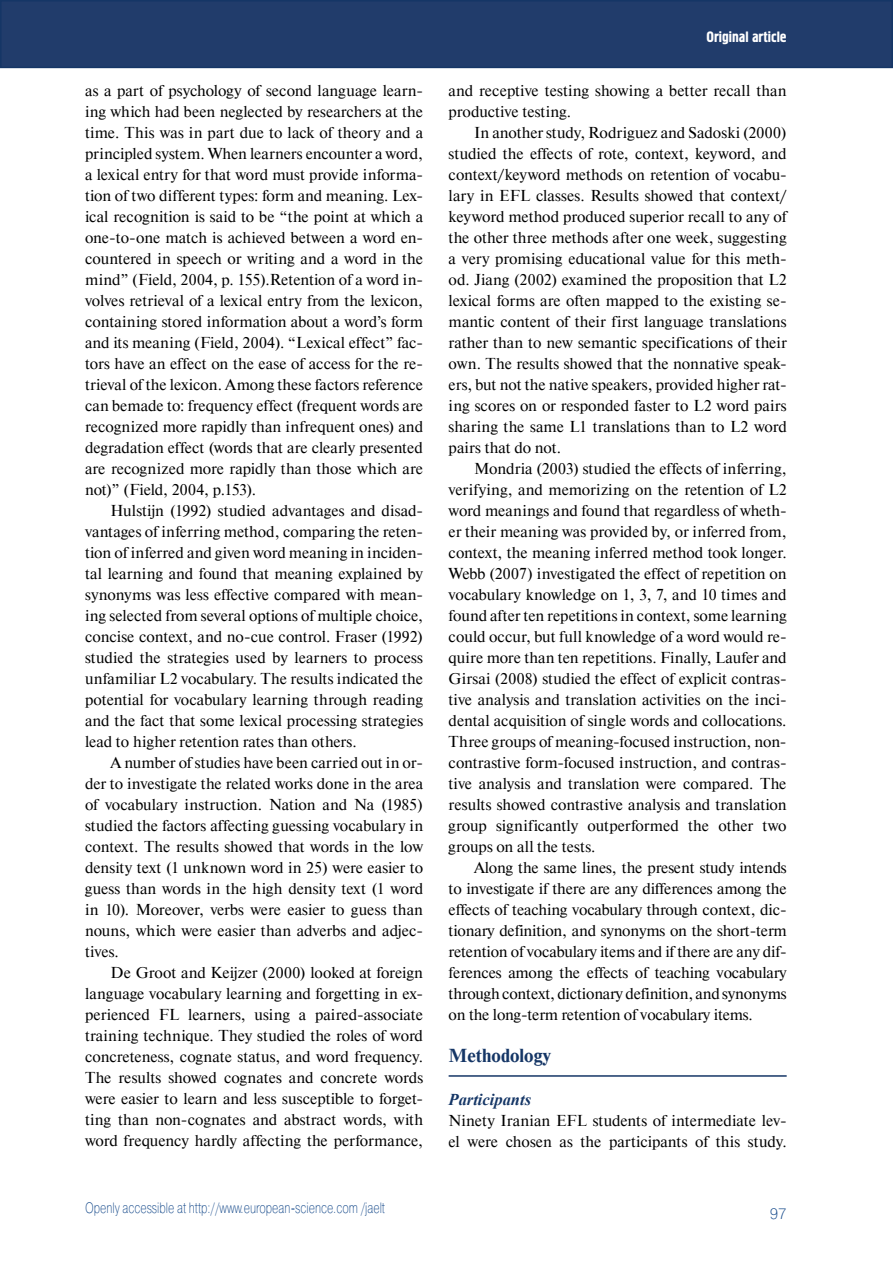
<style>
.page{position:relative;width:893px;height:1263px;background:#fff}
.page>*{position:absolute;margin:0;border:0;box-sizing:border-box;transform-origin:0 0}
.t1{font:700 18.75px "Newton C";color:#153666}
.t2{font:italic 700 16.5px "Times New Roman";color:#153666}
.t3{font:15.75px/21px "Newton C";letter-spacing:.005em;color:#000;text-align:justify}
.t4{font:15px "Pragmatica Light C";color:#124789;scale:.75 1}
.t5{font:15px "Hermes C";color:#fff}
.t6{font:15px "Pragmatica Light C";color:#124789}
</style>
<div class="page">
<div style="left:1px;top:1px;width:891px;height:66px;background:#213c6b"></div>
<div style="left:0;top:0;width:893px;height:68px;border:2px solid #153666"></div>
<hr style="left:449px;top:1075px;width:338px;height:2px;background:#153666">
<p class="t3" style="left:85px;top:80px;width:340px">as a part of psychology of second language learn&shy;ing which had been neglected by researchers at the time. This was in part due to lack of theory and a principled system. When learners encounter a word, a lexical entry for that word must provide informa&shy;tion of two different types: form and meaning. Lex&shy;ical recognition is said to be “the point at which a one-to-one match is achieved between a word en&shy;countered in speech or writing and a word in the mind” (Field, 2004, p. 155).Retention of a word in&shy;volves retrieval of a lexical entry from the lexicon, containing stored information about a word’s form and its meaning (Field, 2004). “Lexical effect” fac&shy;tors have an effect on the ease of access for the re&shy;trieval of the lexicon. Among these factors reference can bemade to: frequency effect (frequent words are recognized more rapidly than infrequent ones) and degradation effect (words that are clearly presented are recognized more rapidly than those which are not)” (Field, 2004, p.153).</p>
<p class="t3" style="left:85px;top:500px;width:340px;text-indent:25px">Hulstijn (1992) studied advantages and disad&shy;vantages of inferring method, comparing the reten&shy;tion of inferred and given word meaning in inciden&shy;tal learning and found that meaning explained by synonyms was less effective compared with mean&shy;ing selected from several options of multiple choice, concise context, and no-cue control. Fraser (1992) studied the strategies used by learners to process unfamiliar L2 vocabulary. The results indicated the potential for vocabulary learning through reading and the fact that some lexical processing strategies lead to higher retention rates than others.</p>
<p class="t3" style="left:85px;top:752px;width:340px;text-indent:25px">A number of studies have been carried out in or&shy;der to investigate the related works done in the area of vocabulary instruction. Nation and Na (1985) studied the factors affecting guessing vocabulary in context. The results showed that words in the low density text (1 unknown word in 25) were easier to guess than words in the high density text (1 word in 10). Moreover, verbs were easier to guess than nouns, which were easier than adverbs and adjec&shy;tives.</p>
<p class="t3" style="left:85px;top:962px;width:340px;text-indent:26px">De Groot and Keijzer (2000) looked at foreign language vocabulary learning and forgetting in ex&shy;perienced FL learners, using a paired-associate training technique. They studied the roles of word concreteness, cognate status, and word frequency.<br>The results showed cognates and concrete words were easier to learn and less susceptible to forget&shy;ting than non-cognates and abstract words, with word frequency hardly affecting the performance,</p>
<p class="t4" style="left:85px;top:1199px;width:401px">Openly accessible at http://www.european-science.com /jaelt</p>
<p class="t5" style="left:706px;top:29px;width:82px">Original article</p>
<p class="t3" style="left:449px;top:80px;width:339px">and receptive testing showing a better recall than productive testing.</p>
<p class="t3" style="left:449px;top:122px;width:340px;text-indent:26px">In another study, Rodriguez and Sadoski (2000) studied the effects of rote, context, keyword, and context/keyword methods on retention of vocabu&shy;lary in EFL classes. Results showed that context/ keyword method produced superior recall to any of the other three methods after one week, suggesting a very promising educational value for this meth&shy;od. Jiang (2002) examined the proposition that L2 lexical forms are often mapped to the existing se&shy;mantic content of their first language translations rather than to new semantic specifications of their own. The results showed that the nonnative speak&shy;ers, but not the native speakers, provided higher rat&shy;ing scores on or responded faster to L2 word pairs sharing the same L1 translations than to L2 word pairs that do not.</p>
<p class="t3" style="left:449px;top:458px;width:340px;text-indent:26px">Mondria (2003) studied the effects of inferring, verifying, and memorizing on the retention of L2 word meanings and found that regardless of wheth&shy;er their meaning was provided by, or inferred from, context, the meaning inferred method took longer.<br>Webb (2007) investigated the effect of repetition on vocabulary knowledge on 1, 3, 7, and 10 times and found after ten repetitions in context, some learning could occur, but full knowledge of a word would re&shy;quire more than ten repetitions. Finally, Laufer and Girsai (2008) studied the effect of explicit contras&shy;tive analysis and translation activities on the inci&shy;dental acquisition of single words and collocations.<br>Three groups of meaning-focused instruction, non&shy;contrastive form-focused instruction, and contras&shy;tive analysis and translation were compared. The results showed contrastive analysis and translation group significantly outperformed the other two groups on all the tests.</p>
<p class="t3" style="left:449px;top:857px;width:340px;text-indent:26px">Along the same lines, the present study intends to investigate if there are any differences among the effects of teaching vocabulary through context, dic&shy;tionary definition, and synonyms on the short-term retention of vocabulary items and if there are any dif&shy;ferences among the effects of teaching vocabulary through context, dictionary definition, and synonyms on the long-term retention of vocabulary items.</p>
<p class="t1" style="left:449px;top:1045px;width:104px">Methodology</p>
<p class="t2" style="left:449px;top:1088px;width:84px">Participants</p>
<p class="t3" style="left:449px;top:1110px;width:340px">Ninety Iranian EFL students of intermediate lev&shy;el were chosen as the participants of this study.</p>
<p class="t6" style="left:770px;top:1205px;width:18px">97</p>
</div>
